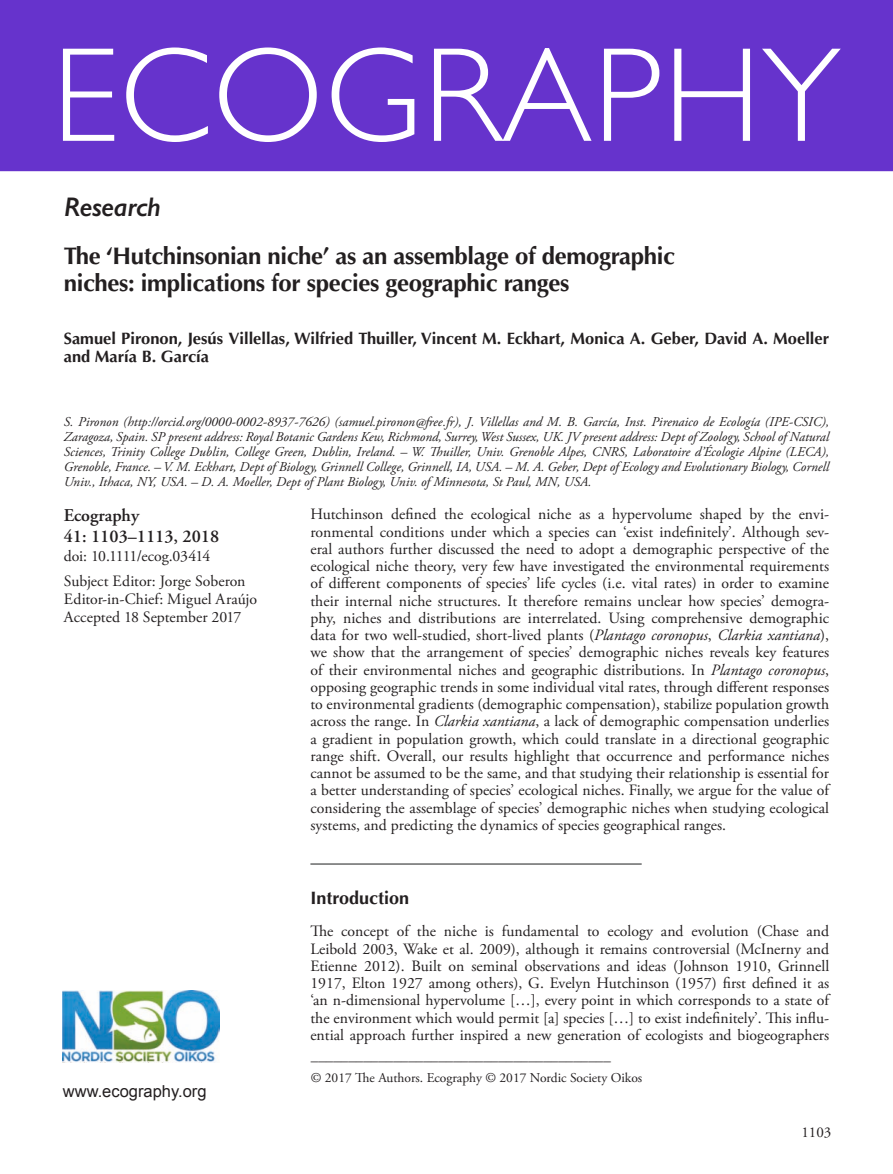
<style>
.page{position:relative;width:893px;height:1174px;background:#fff}
.page>*{position:absolute;margin:0;border:0;box-sizing:border-box;transform-origin:0 0}
.ECOG_Title{font:300 135px "Gill Sans";letter-spacing:.01em;color:#fff}
.TOC_Head{font:italic 600 27px "Gill Sans";letter-spacing:-.015em;color:#231f20}
.CT{font:700 24px/27px "Optima LT Std";letter-spacing:-.015em;color:#231f20}
.Corres{font:600 18px "Adobe Garamond Pro";color:#231f20}
.t1{font:700 18px "Optima LT Std";color:#231f20}
.AU{font:700 16.5px/18px "Optima LT Std";color:#231f20}
.t2{font:16.5px "Arial";color:#231f20}
.ABS_TXT{font:15.75px/17.2px "Adobe Garamond Pro";color:#231f20;text-align:justify}
.TXT{font:15.75px/17.2px "Adobe Garamond Pro";color:#231f20;text-align:justify}
.Corres1{font:15.75px "Adobe Garamond Pro";color:#231f20}
.t3{font:15px "Adobe Garamond Pro";color:#231f20}
.Address{font:italic 13.5px/15px "Adobe Garamond Pro";color:#231f20;text-align:justify}
.t4{font:13.5px "Adobe Garamond Pro";color:#231f20}
.s1{font-style:italic}
</style>
<div class="page">
<div style="left:0;top:0;width:893px;height:171px;background:#63c"></div>
<hr style="left:310px;top:863px;width:332px;height:1px;background:#1d1e1f">
<img style="left:63px;top:990px;width:156px;height:72px">
<p class="ECOG_Title" style="left:52px;top:-10px;width:790px">ECOGRAPHY</p>
<p class="TOC_Head" style="left:64px;top:191px;width:99px">Research</p>
<p class="CT" style="left:64px;top:243px;width:613px">The ‘Hutchinsonian niche’ as an assemblage of demographic niches: implications for species geographic ranges</p>
<p class="AU" style="left:64px;top:329px;width:767px">Samuel Pironon, Jesús Villellas, Wilfried Thuiller, Vincent M. Eckhart, Monica A. Geber, David A. Moeller and María B. García</p>
<p class="Address" style="left:64px;top:415px;width:767px">S. Pironon (http://orcid.org/0000-0002-8937-7626) (samuel.pironon@free.fr), J. Villellas and M. B. García, Inst. Pirenaico de Ecología (IPE-CSIC), Zaragoza, Spain. SP present address: Royal Botanic Gardens Kew, Richmond, Surrey, West Sussex, UK. JV present address: Dept of Zoology, School of Natural Sciences, Trinity College Dublin, College Green, Dublin, Ireland. – W. Thuiller, Univ. Grenoble Alpes, CNRS, Laboratoire d’Écologie Alpine (LECA), Grenoble, France. – V. M. Eckhart, Dept of Biology, Grinnell College, Grinnell, IA, USA. – M. A. Geber, Dept of Ecology and Evolutionary Biology, Cornell Univ., Ithaca, NY, USA. – D. A. Moeller, Dept of Plant Biology, Univ. of Minnesota, St Paul, MN, USA.</p>
<p class="Corres" style="left:64px;top:505px;width:77px">Ecography</p>
<p class="Corres" style="left:64px;top:526px;width:157px">41: 1103–1113, 2018</p>
<p class="Corres1" style="left:64px;top:546px;width:148px">doi: 10.1111/ecog.03414</p>
<p class="Corres1" style="left:64px;top:571px;width:183px">Subject Editor: Jorge Soberon</p>
<p class="Corres1" style="left:64px;top:589px;width:195px">Editor-in-Chief: Miguel Araújo</p>
<p class="Corres1" style="left:64px;top:607px;width:179px">Accepted 18 September 2017</p>
<p class="t2" style="left:63px;top:1080px;width:145px">www.ecography.org</p>
<p class="ABS_TXT" style="left:310px;top:506px;width:520px">Hutchinson defined the ecological niche as a hypervolume shaped by the envi&shy;ronmental conditions under which a species can ‘exist indefinitely’. Although sev&shy;eral authors further discussed the need to adopt a demographic perspective of the ecological niche theory, very few have investigated the environmental requirements of different components of species’ life cycles (i.e. vital rates) in order to examine their internal niche structures. It therefore remains unclear how species’ demogra&shy;phy, niches and distributions are interrelated. Using comprehensive demographic data for two well-studied, short-lived plants (<span class="s1">Plantago coronopus</span>, <span class="s1">Clarkia xantiana</span>), we show that the arrangement of species’ demographic niches reveals key features of their environmental niches and geographic distributions. In <span class="s1">Plantago coronopus</span>, opposing geographic trends in some individual vital rates, through different responses to environmental gradients (demographic compensation), stabilize population growth across the range. In <span class="s1">Clarkia xantiana</span>, a lack of demographic compensation underlies a gradient in population growth, which could translate in a directional geographic range shift. Overall, our results highlight that occurrence and performance niches cannot be assumed to be the same, and that studying their relationship is essential for a better understanding of species’ ecological niches. Finally, we argue for the value of considering the assemblage of species’ demographic niches when studying ecological systems, and predicting the dynamics of species geographical ranges.</p>
<h1 class="t1" style="left:310px;top:887px;width:100px">Introduction</h1>
<p class="TXT" style="left:310px;top:923px;width:520px">The concept of the niche is fundamental to ecology and evolution (Chase and Leibold 2003, Wake et al. 2009), although it remains controversial (McInerny and Etienne 2012). Built on seminal observations and ideas (Johnson 1910, Grinnell 1917, Elton 1927 among others), G. Evelyn Hutchinson (1957) first defined it as ‘an n-dimensional hypervolume […], every point in which corresponds to a state of the environment which would permit [a] species […] to exist indefinitely’. This influ&shy;ential approach further inspired a new generation of ecologists and biogeographers</p>
<p class="t3" style="left:311px;top:1051px;width:301px">––––––––––––––––––––––––––––––––––––––––</p>
<p class="t4" style="left:311px;top:1069px;width:333px">© 2017 The Authors. Ecography © 2017 Nordic Society Oikos</p>
<p class="t3" style="left:801px;top:1123px;width:31px">1103</p>
</div>
